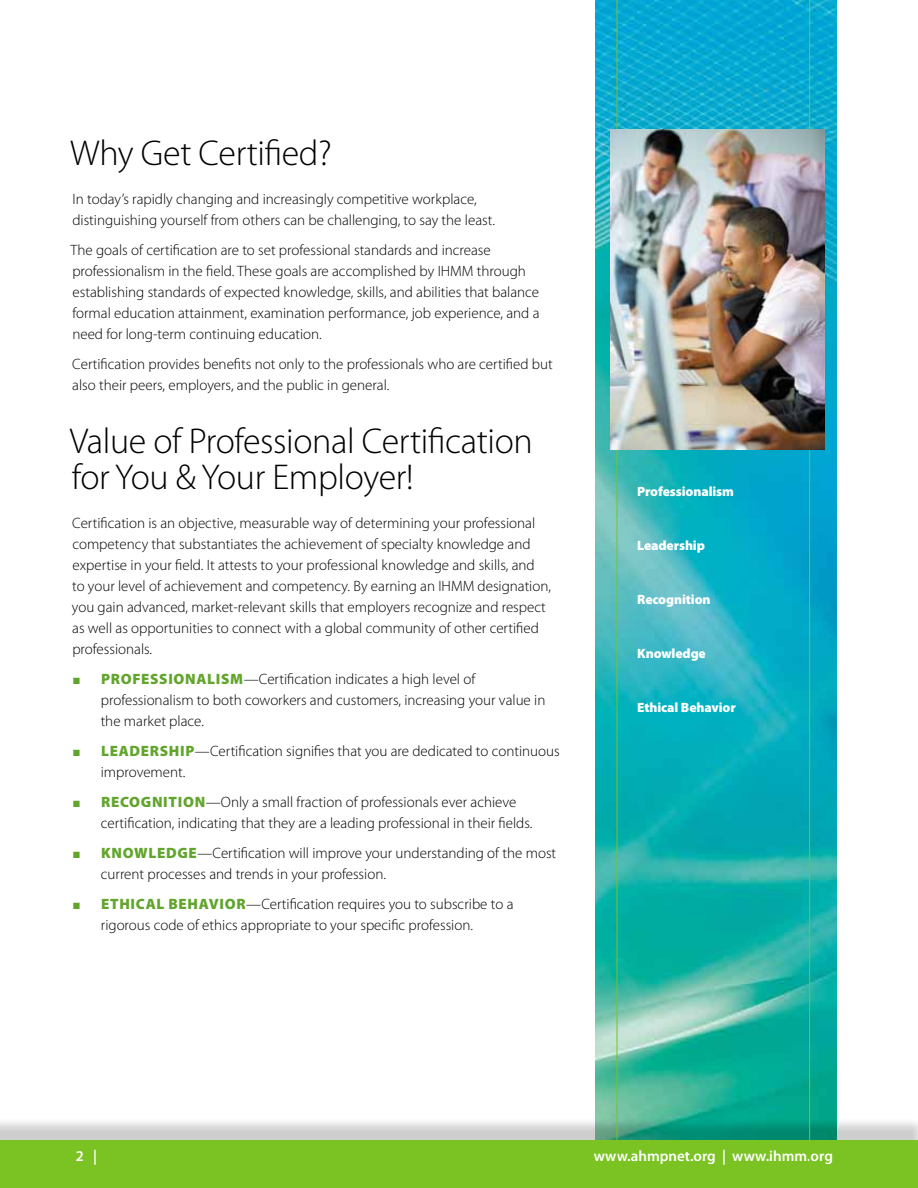
<style>
.page{position:relative;width:918px;height:1188px;background:#fff}
.page>*{position:absolute;margin:0;border:0;box-sizing:border-box;transform-origin:0 0}
.t1{font:300 36px/36px "Myriad Pro";letter-spacing:-.01em;color:#000}
.t2{font:300 15px/21px "Myriad Pro";color:#000}
.t3{font:600 15px "Myriad Pro";color:#fff}
.t4{font:900 13.5px "Myriad Pro";letter-spacing:-.01em;color:#fff}
.s1{color:#61a52d}
.s2{font-weight:900;color:#61a52d}
</style>
<div class="page">
<img style="left:596px;top:0;width:241px;height:1117px">
<div style="left:0;top:1117px;width:918px;height:71px;background:#000;opacity:.2"></div>
<div style="left:0;top:1140px;width:918px;height:48px;background:#7ac322"></div>
<svg style="left:617px;top:0;width:193px;height:1140px;background:#1bafb7"></svg>
<img style="left:610px;top:129px;width:215px;height:321px">
<h1 class="t1" style="left:70px;top:136px;width:263px">Why Get Certified?</h1>
<p class="t2" style="left:72px;top:189px;width:424px">In today’s rapidly changing and increasingly competitive workplace, distinguishing yourself from others can be challenging, to say the least.</p>
<p class="t2" style="left:71px;top:240px;width:470px">The goals of certification are to set professional standards and increase professionalism in the field. These goals are accomplished by IHMM through establishing standards of expected knowledge, skills, and abilities that balance formal education attainment, examination performance, job experience, and a need for long-term continuing education.</p>
<p class="t2" style="left:72px;top:354px;width:482px">Certification provides benefits not only to the professionals who are certified but also their peers, employers, and the public in general.</p>
<h1 class="t1" style="left:70px;top:424px;width:464px">Value of Professional Certification for You &amp; Your Employer!</h1>
<p class="t2" style="left:72px;top:513px;width:481px">Certification is an objective, measurable way of determining your professional competency that substantiates the achievement of specialty knowledge and expertise in your field. It attests to your professional knowledge and skills, and<br>to your level of achievement and competency. By earning an IHMM designation, you gain advanced, market-relevant skills that employers recognize and respect as well as opportunities to connect with a global community of other certified professionals.</p>
<p class="t2" style="left:101px;top:669px;width:446px;text-indent:-28px"><span class="s1">■</span> <span class="s2">Professionalism</span>—Certification indicates a high level of professionalism to both coworkers and customers, increasing your value in the market place.</p>
<p class="t2" style="left:101px;top:741px;width:460px;text-indent:-28px"><span class="s1">■</span> <span class="s2">Leadership</span>—Certification signifies that you are dedicated to continuous improvement.</p>
<p class="t2" style="left:101px;top:792px;width:433px;text-indent:-28px"><span class="s1">■</span> <span class="s2">Recognition</span>—Only a small fraction of professionals ever achieve certification, indicating that they are a leading professional in their fields.</p>
<p class="t2" style="left:101px;top:843px;width:457px;text-indent:-28px"><span class="s1">■</span> <span class="s2">Knowledge</span>—Certification will improve your understanding of the most current processes and trends in your profession.</p>
<p class="t2" style="left:101px;top:894px;width:414px;text-indent:-28px"><span class="s1">■</span> <span class="s2">Ethical Be havior</span>—Certification requires you to subscribe to a rigorous code of ethics appropriate to your specific profession.</p>
<p class="t4" style="left:637px;top:484px;width:98px">Professionalism</p>
<p class="t4" style="left:637px;top:538px;width:69px">Leadership</p>
<p class="t4" style="left:637px;top:592px;width:75px">Recognition</p>
<p class="t4" style="left:637px;top:646px;width:70px">Knowledge</p>
<p class="t4" style="left:637px;top:700px;width:100px">Ethical Behavior</p>
<p class="t3" style="left:76px;top:1147px;width:23px">2 |</p>
<p class="t3" style="left:594px;top:1147px;width:241px">www.ahmpnet.org | www.ihmm.org</p>
</div>
